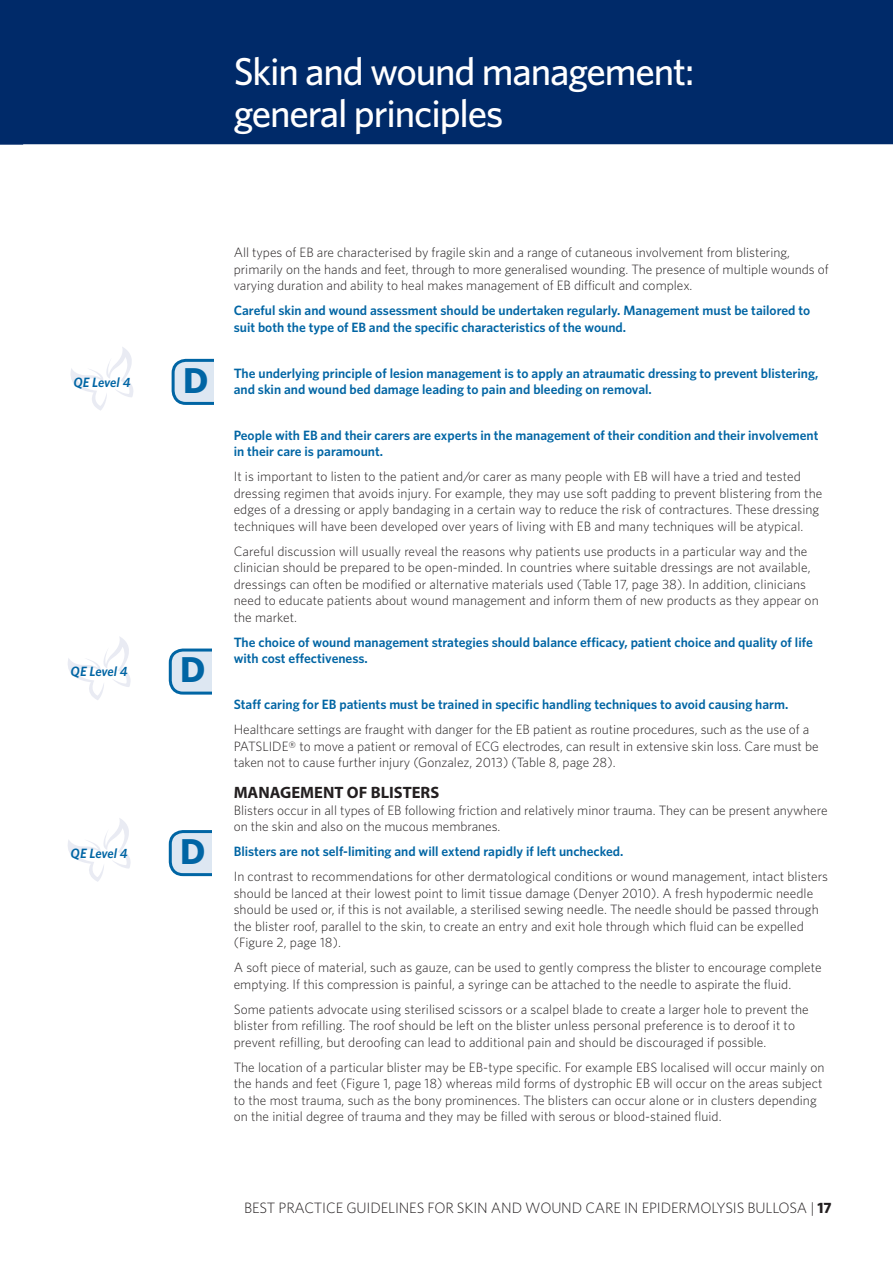
<style>
.page{position:relative;width:893px;height:1263px;background:#fff}
.page>*{position:absolute;margin:0;border:0;box-sizing:border-box;transform-origin:0 0}
.t1{font:500 39px/42px "Whitney";letter-spacing:-.03em;color:#fff}
.t2{font:700 36px "Whitney";color:#0065a4}
.t3{font:700 16.5px "Myriad Pro";color:#231f20}
.t4{font:300 15px "Whitney";letter-spacing:-.01em;color:#231f20}
.t5{font:300 13.5px/16.5px "Whitney";letter-spacing:.005em;color:#231f20}
.t6{font:600 13.5px/16.5px "Whitney";color:#0065a4}
.t7{font:italic 600 13.5px "Whitney";letter-spacing:-.015em;color:#0065a4}
.s1{font-weight:700}
</style>
<div class="page">
<div style="left:170px;top:650px;width:64px;height:43px;background:#dde7f2;border-radius:13px"></div>
<div style="left:169px;top:648px;width:67px;height:47px;border:3px solid #0065a4;border-radius:13px"></div>
<div style="left:212px;top:642px;width:26px;height:60px;background:#fff"></div>
<div style="left:170px;top:831px;width:64px;height:44px;background:#dde7f2;border-radius:13px"></div>
<div style="left:169px;top:830px;width:67px;height:46px;border:3px solid #0065a4;border-radius:13px"></div>
<div style="left:212px;top:824px;width:26px;height:59px;background:#fff"></div>
<div style="left:173px;top:360px;width:64px;height:43px;background:#dde7f2;border-radius:13px"></div>
<div style="left:172px;top:359px;width:66px;height:46px;border:3px solid #0065a4;border-radius:13px"></div>
<div style="left:215px;top:352px;width:26px;height:60px;background:#fff"></div>
<svg style="left:70px;top:347px;width:63px;height:64px"></svg>
<div style="left:0;top:0;width:893px;height:144px;background:#002a69"></div>
<svg style="left:68px;top:637px;width:63px;height:63px"></svg>
<svg style="left:68px;top:818px;width:63px;height:64px"></svg>
<h1 class="t1" style="left:234px;top:49px;width:462px">Skin and wound management: general principles</h1>
<p class="t7" style="left:73px;top:374px;width:59px">QE Level 4</p>
<h2 class="t2" style="left:183px;top:358px;width:27px">D</h2>
<p class="t7" style="left:71px;top:664px;width:59px">QE Level 4</p>
<h2 class="t2" style="left:180px;top:648px;width:27px">D</h2>
<p class="t7" style="left:71px;top:845px;width:59px">QE Level 4</p>
<h2 class="t2" style="left:180px;top:829px;width:27px">D</h2>
<p class="t5" style="left:234px;top:244px;width:596px">All types of EB are characterised by fragile skin and a range of cutaneous involvement from blistering, primarily on the hands and feet, through to more generalised wounding. The presence of multiple wounds of varying duration and ability to heal makes management of EB difficult and complex.</p>
<p class="t6" style="left:234px;top:302px;width:578px">Careful skin and wound assessment should be undertaken regularly. Management must be tailored to suit both the type of EB and the specific characteristics of the wound.</p>
<p class="t6" style="left:234px;top:364px;width:586px">The underlying principle of lesion management is to apply an atraumatic dressing to prevent blistering, and skin and wound bed damage leading to pain and bleeding on removal.</p>
<p class="t6" style="left:234px;top:427px;width:586px">People with EB and their carers are experts in the management of their condition and their involvement in their care is paramount.</p>
<p class="t5" style="left:234px;top:468px;width:590px">It is important to listen to the patient and/or carer as many people with EB will have a tried and tested dressing regimen that avoids injury. For example, they may use soft padding to prevent blistering from the edges of a dressing or apply bandaging in a certain way to reduce the risk of contractures. These dressing techniques will have been developed over years of living with EB and many techniques will be atypical.</p>
<p class="t5" style="left:234px;top:543px;width:586px">Careful discussion will usually reveal the reasons why patients use products in a particular way and the clinician should be prepared to be open-minded. In countries where suitable dressings are not available, dressings can often be modified or alternative materials used (Table 17, page 38). In addition, clinicians need to educate patients about wound management and inform them of new products as they appear on the market.</p>
<p class="t6" style="left:234px;top:634px;width:581px">The choice of wound management strategies should balance efficacy, patient choice and quality of life with cost effectiveness.</p>
<p class="t6" style="left:234px;top:696px;width:556px">Staff caring for EB patients must be trained in specific handling techniques to avoid causing harm.</p>
<p class="t5" style="left:234px;top:721px;width:586px">Healthcare settings are fraught with danger for the EB patient as routine procedures, such as the use of a<br>PATSLIDE® to move a patient or removal of ECG electrodes, can result in extensive skin loss. Care must be taken not to cause further injury (Gonzalez, 2013) (Table 8, page 28).</p>
<p class="t3" style="left:234px;top:782px;width:207px">MANAGEMENT OF BLISTERS</p>
<p class="t5" style="left:234px;top:801px;width:595px">Blisters occur in all types of EB following friction and relatively minor trauma. They can be present anywhere on the skin and also on the mucous membranes.</p>
<p class="t6" style="left:234px;top:843px;width:391px">Blisters are not self-limiting and will extend rapidly if left unchecked.</p>
<p class="t5" style="left:234px;top:868px;width:596px">In contrast to recommendations for other dermatological conditions or wound management, intact blisters should be lanced at their lowest point to limit tissue damage (Denyer 2010). A fresh hypodermic needle should be used or, if this is not available, a sterilised sewing needle. The needle should be passed through the blister roof, parallel to the skin, to create an entry and exit hole through which fluid can be expelled (Figure 2, page 18).</p>
<p class="t5" style="left:234px;top:959px;width:590px">A soft piece of material, such as gauze, can be used to gently compress the blister to encourage complete emptying. If this compression is painful, a syringe can be attached to the needle to aspirate the fluid.</p>
<p class="t5" style="left:234px;top:1000px;width:577px">Some patients advocate using sterilised scissors or a scalpel blade to create a larger hole to prevent the blister from refilling. The roof should be left on the blister unless personal preference is to deroof it to prevent refilling, but deroofing can lead to additional pain and should be discouraged if possible.</p>
<p class="t5" style="left:234px;top:1058px;width:592px">The location of a particular blister may be EB-type specific. For example EBS localised will occur mainly on the hands and feet (Figure 1, page 18) whereas mild forms of dystrophic EB will occur on the areas subject to the most trauma, such as the bony prominences. The blisters can occur alone or in clusters depending on the initial degree of trauma and they may be filled with serous or blood-stained fluid.</p>
<p class="t4" style="left:244px;top:1199px;width:589px">BEST PRACTICE GUIDELINES FOR SKIN AND WOUND CARE IN EPIDERMOLYSIS BULLOSA | <span class="s1">17</span></p>
</div>
